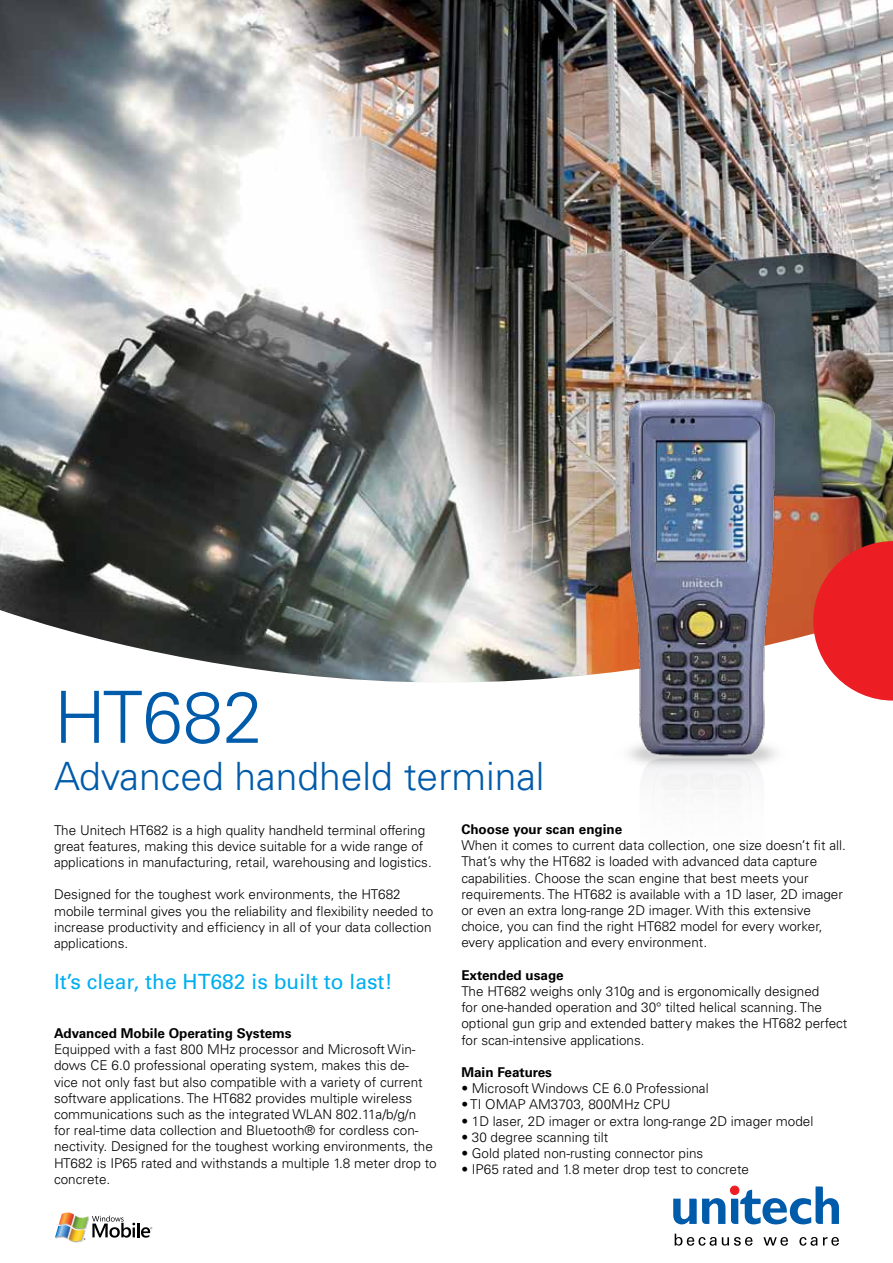
<style>
.page{position:relative;width:893px;height:1263px;background:#fff}
.page>*{position:absolute;margin:0;border:0;box-sizing:border-box;transform-origin:0 0}
.t1{font:300 72px "Univers";color:#005baa}
.t2{font:300 39px "Univers";color:#005baa}
.t3{font:21px "Univers";color:#00aeef}
.t4{font:300 13.5px/16.2px "Univers";color:#000}
.t5{font:700 13.5px "Univers";color:#000}
</style>
<div class="page">
<img style="left:0;top:0;width:893px;height:682px">
<svg style="left:813px;top:541px;width:80px;height:160px;background:#e93b3d"></svg>
<svg style="left:675px;top:1233px;width:78px;height:13px"></svg>
<svg style="left:763px;top:1237px;width:25px;height:9px"></svg>
<svg style="left:799px;top:1237px;width:18px;height:9px"></svg>
<svg style="left:823px;top:1237px;width:16px;height:9px"></svg>
<svg style="left:673px;top:1186px;width:166px;height:38px"></svg>
<svg style="left:55px;top:1212px;width:97px;height:31px"></svg>
<img style="left:608px;top:385px;width:187px;height:408px">
<h1 class="t1" style="left:54px;top:674px;width:210px">HT682</h1>
<h2 class="t2" style="left:54px;top:752px;width:492px">Advanced handheld terminal</h2>
<p class="t4" style="left:54px;top:822px;width:379px">The Unitech HT682 is a high quality handheld terminal offering great features, making this device suitable for a wide range of applications in manufacturing, retail, warehousing and logistics.</p>
<p class="t4" style="left:54px;top:886px;width:381px">Designed for the toughest work environments, the HT682 mobile terminal gives you the reliability and flexibility needed to increase productivity and efficiency in all of your data collection applications.</p>
<h3 class="t3" style="left:54px;top:969px;width:340px">It’s clear, the HT682 is built to last!</h3>
<p class="t5" style="left:54px;top:1025px;width:239px">Advanced Mobile Operating Systems</p>
<p class="t4" style="left:54px;top:1041px;width:384px">Equipped with a fast 800 MHz processor and Microsoft Win&shy;dows CE 6.0 professional operating system, makes this de-<br>vice not only fast but also compatible with a variety of current software applications. The HT682 provides multiple wireless communications such as the integrated WLAN 802.11a/b/g/n<br>for real-time data collection and Bluetooth® for cordless con&shy;nectivity. Designed for the toughest working environments, the HT682 is IP65 rated and withstands a multiple 1.8 meter drop to concrete.</p>
<p class="t5" style="left:461px;top:821px;width:163px">Choose your scan engine</p>
<p class="t4" style="left:461px;top:837px;width:386px">When it comes to current data collection, one size doesn’t fit all.<br>That’s why the HT682 is loaded with advanced data capture capabilities. Choose the scan engine that best meets your requirements. The HT682 is available with a 1D laser, 2D imager or even an extra long-range 2D imager. With this extensive choice, you can find the right HT682 model for every worker, every application and every environment.</p>
<p class="t5" style="left:461px;top:967px;width:104px">Extended usage</p>
<p class="t4" style="left:461px;top:983px;width:388px">The HT682 weighs only 310g and is ergonomically designed<br>for one-handed operation and 30° tilted helical scanning. The optional gun grip and extended battery makes the HT682 perfect for scan-intensive applications.</p>
<p class="t5" style="left:461px;top:1064px;width:92px">Main Features</p>
<p class="t4" style="left:461px;top:1080px;width:249px">• Microsoft Windows CE 6.0 Professional</p>
<p class="t4" style="left:461px;top:1096px;width:211px">• TI OMAP AM3703, 800MHz CPU</p>
<p class="t4" style="left:461px;top:1113px;width:354px">• 1D laser, 2D imager or extra long-range 2D imager model</p>
<p class="t4" style="left:461px;top:1129px;width:149px">• 30 degree scanning tilt</p>
<p class="t4" style="left:461px;top:1145px;width:244px">• Gold plated non-rusting connector pins</p>
<p class="t4" style="left:461px;top:1161px;width:289px">• IP65 rated and 1.8 meter drop test to concrete</p>
</div>
